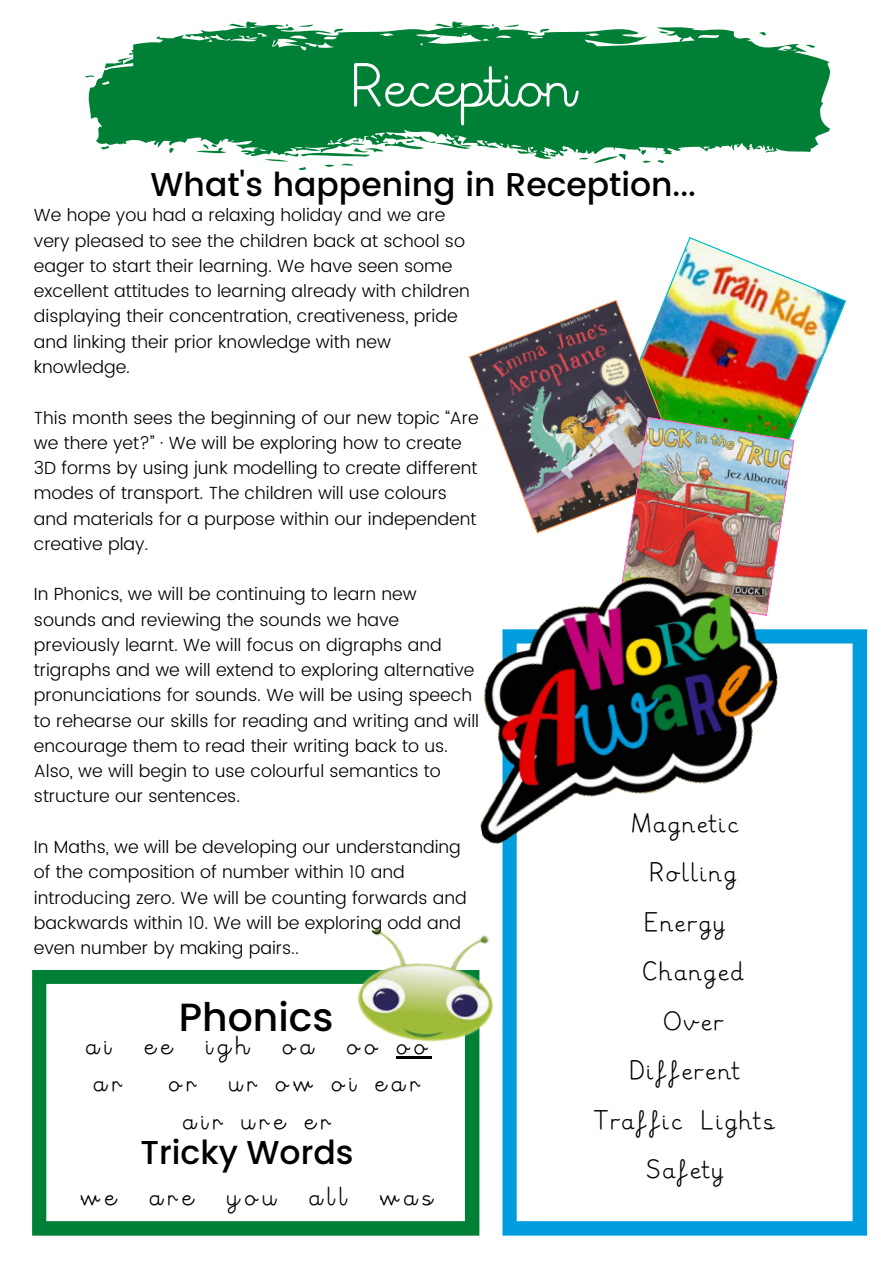
<style>
.page{position:relative;width:893px;height:1264px;background:#fff}
.page>*{position:absolute;margin:0;border:0;box-sizing:border-box;transform-origin:0 0}
.t1{font:62.4px "Letter join Plus 38";color:#fff}
.t2{font:500 39.3px "Poppins";color:#000}
.t3{font:500 33px "Poppins";color:#000}
.t4{font:27.75px "Letter join Air No lead 38";color:#000}
.t5{font:27px/37px "Letter join Plus 38";letter-spacing:.21em;color:#000}
.t6{font:300 17.55px/25.2px "Poppins";color:#000}
</style>
<div class="page">
<svg style="left:85px;top:21px;width:745px;height:150px;fill:#008037"></svg>
<svg style="left:502px;top:629px;width:365px;height:606px"></svg>
<img style="left:664px;top:237px;width:182px;height:205px">
<img style="left:469px;top:299px;width:215px;height:235px">
<img style="left:619px;top:416px;width:175px;height:135px">
<img style="left:480px;top:551px;width:323px;height:298px">
<svg style="left:32px;top:970px;width:447px;height:265px"></svg>
<img style="left:333px;top:900px;width:189px;height:158px">
<hr style="left:396px;top:1056px;width:35px;height:2px;background:#000">
<h1 class="t1" style="left:351px;top:51px;width:224px">Reception</h1>
<h3 class="t3" style="left:151px;top:165px;width:546px">What's happening in Reception...</h3>
<p class="t6" style="left:34px;top:203px;width:437px">We hope you had a relaxing holiday and we are very pleased to see the children back at school so eager to start their learning. We have seen some excellent attitudes to learning already with children displaying their concentration, creativeness, pride and linking their prior knowledge with new knowledge.</p>
<p class="t6" style="left:34px;top:405px;width:446px">This month sees the beginning of our new topic “Are we there yet?” · We will be exploring how to create 3D forms by using junk modelling to create different modes of transport. The children will use colours and materials for a purpose within our independent creative play.</p>
<p class="t6" style="left:34px;top:581px;width:446px">In Phonics, we will be continuing to learn new sounds and reviewing the sounds we have previously learnt. We will focus on digraphs and trigraphs and we will extend to exploring alternative pronunciations for sounds. We will be using speech to rehearse our skills for reading and writing and will encourage them to read their writing back to us.<br>Also, we will begin to use colourful semantics to structure our sentences.</p>
<p class="t6" style="left:34px;top:834px;width:434px">In Maths, we will be developing our understanding of the composition of number within 10 and introducing zero. We will be counting forwards and backwards within 10. We will be exploring odd and even number by making pairs..</p>
<h3 class="t4" style="left:630px;top:807px;width:111px">Magnetic</h3>
<h3 class="t4" style="left:649px;top:857px;width:90px">Rolling</h3>
<h3 class="t4" style="left:643px;top:906px;width:84px">Energy</h3>
<h3 class="t4" style="left:641px;top:956px;width:105px">Changed</h3>
<h3 class="t4" style="left:662px;top:1005px;width:63px">Over</h3>
<h3 class="t4" style="left:628px;top:1054px;width:114px">Different</h3>
<h3 class="t4" style="left:592px;top:1104px;width:186px">Traffic Lights</h3>
<h3 class="t4" style="left:645px;top:1153px;width:81px">Safety</h3>
<h2 class="t2" style="left:179px;top:989px;width:156px">Phonics</h2>
<h3 class="t5" style="left:86px;top:1028px;width:26px">ai</h3>
<h3 class="t5" style="left:144px;top:1028px;width:29px">ee</h3>
<h3 class="t5" style="left:205px;top:1028px;width:44px">igh</h3>
<h3 class="t5" style="left:282px;top:1028px;width:32px">oa</h3>
<h3 class="t5" style="left:346px;top:1028px;width:81px">oo oo</h3>
<h3 class="t5" style="left:93px;top:1065px;width:28px">ar</h3>
<h3 class="t5" style="left:168px;top:1065px;width:28px">or</h3>
<h3 class="t5" style="left:182px;top:1065px;width:237px;text-indent:46px">ur ow oi ear air ure er</h3>
<h3 class="t3" style="left:140px;top:1129px;width:214px">Tricky Words</h3>
<h3 class="t5" style="left:80px;top:1179px;width:36px">we</h3>
<h3 class="t5" style="left:149px;top:1179px;width:45px">are</h3>
<h3 class="t5" style="left:226px;top:1179px;width:50px">you</h3>
<h3 class="t5" style="left:309px;top:1179px;width:38px">all</h3>
<h3 class="t5" style="left:379px;top:1179px;width:54px">was</h3>
</div>
